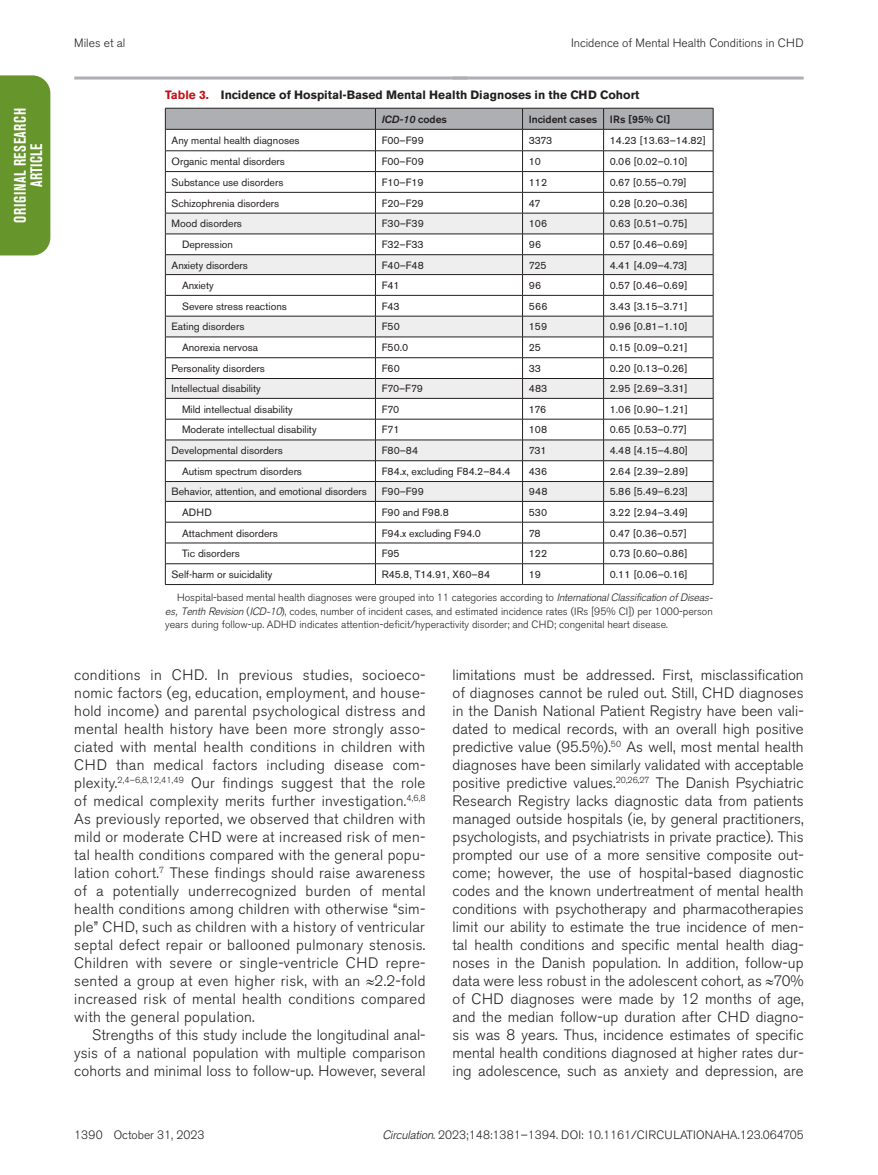
<style>
.page{position:relative;width:878px;height:1175px;background:#fff}
.page>*{position:absolute;margin:0;border:0;box-sizing:border-box;transform-origin:0 0}
.t1{font:700 condensed 16.5px/16.5px "Akzidenz Grotesk BE";letter-spacing:.045em;color:#fff;text-align:center;scale:.9 1}
.t2{font:300 15px/18px "Akzidenz Grotesk BE";letter-spacing:.005em;color:#231f20;text-align:justify}
.t3{font:300 12px "Akzidenz Grotesk BE";color:#231f20}
.t4{font:700 12px "Akzidenz Grotesk BE";color:#231f20}
.t5{font:10.5px "Akzidenz Grotesk BE";color:#231f20}
.t6{font:300 10.5px/13.5px "Akzidenz Grotesk BE";color:#231f20;text-align:justify}
.t7{font:500 10.5px "Akzidenz Grotesk BE";color:#231f20}
.t8{font:italic 500 10.5px "Akzidenz Grotesk BE";color:#231f20}
.s1{color:#c4121a}
.s2{font-style:normal}
.s3{font-family:"Akzidenz Grotesk";font-style:italic}
</style>
<div class="page">
<div style="left:0;top:75px;width:50px;height:180px;background:#66952c"></div>
<svg style="left:467px;top:76px;width:336px;height:4px"></svg>
<svg style="left:74px;top:76px;width:393px;height:4px"></svg>
<hr style="left:165px;top:584px;width:210px;height:1px;background:#231f20">
<hr style="left:375px;top:584px;width:147px;height:1px;background:#231f20">
<hr style="left:522px;top:584px;width:81px;height:1px;background:#231f20">
<svg style="left:165px;top:108px;width:549px;height:476px"></svg>
<hr style="left:603px;top:584px;width:110px;height:1px;background:#231f20">
<p class="t1" style="left:12px;top:223px;width:128px;rotate:-90deg">ORIGINAL RESEARCH<br>ARTICLE</p>
<p class="t3" style="left:74px;top:36px;width:52px">Miles et al</p>
<p class="t3" style="left:571px;top:36px;width:234px">Incidence of Mental Health Conditions in CHD</p>
<p class="t4" style="left:165px;top:88px;width:475px"><span class="s1">Table 3.</span> Incidence of Hospital-Based Mental Health Diagnoses in the CHD Cohort</p>
<p class="t8" style="left:381px;top:114px;width:67px">ICD-10 <span class="s2">codes</span></p>
<p class="t7" style="left:528px;top:113px;width:143px">Incident cases IRs [95% CI]</p>
<p class="t5" style="left:171px;top:134px;width:129px">Any mental health diagnoses</p>
<p class="t5" style="left:381px;top:134px;width:44px">F00–F99</p>
<p class="t5" style="left:528px;top:134px;width:25px">3373</p>
<p class="t5" style="left:609px;top:134px;width:98px">14.23 [13.63–14.82]</p>
<p class="t5" style="left:171px;top:155px;width:115px">Organic mental disorders</p>
<p class="t5" style="left:381px;top:155px;width:44px">F00–F09</p>
<p class="t5" style="left:528px;top:155px;width:14px">10</p>
<p class="t5" style="left:609px;top:155px;width:80px">0.06 [0.02–0.10]</p>
<p class="t5" style="left:171px;top:176px;width:113px">Substance use disorders</p>
<p class="t5" style="left:381px;top:176px;width:43px">F10–F19</p>
<p class="t5" style="left:528px;top:176px;width:20px">112</p>
<p class="t5" style="left:609px;top:176px;width:78px">0.67 [0.55–0.79]</p>
<p class="t5" style="left:171px;top:197px;width:109px">Schizophrenia disorders</p>
<p class="t5" style="left:381px;top:197px;width:43px">F20–F29</p>
<p class="t5" style="left:528px;top:197px;width:13px">47</p>
<p class="t5" style="left:609px;top:197px;width:80px">0.28 [0.20–0.36]</p>
<p class="t5" style="left:171px;top:217px;width:72px">Mood disorders</p>
<p class="t5" style="left:381px;top:217px;width:44px">F30–F39</p>
<p class="t5" style="left:528px;top:217px;width:20px">106</p>
<p class="t5" style="left:609px;top:217px;width:79px">0.63 [0.51–0.75]</p>
<p class="t5" style="left:182px;top:238px;width:52px">Depression</p>
<p class="t5" style="left:381px;top:238px;width:43px">F32–F33</p>
<p class="t5" style="left:528px;top:238px;width:14px">96</p>
<p class="t5" style="left:609px;top:238px;width:79px">0.57 [0.46–0.69]</p>
<p class="t5" style="left:171px;top:259px;width:78px">Anxiety disorders</p>
<p class="t5" style="left:381px;top:259px;width:44px">F40–F48</p>
<p class="t5" style="left:528px;top:259px;width:19px">725</p>
<p class="t5" style="left:609px;top:259px;width:79px">4.41 [4.09–4.73]</p>
<p class="t5" style="left:182px;top:279px;width:33px">Anxiety</p>
<p class="t5" style="left:381px;top:279px;width:19px">F41</p>
<p class="t5" style="left:528px;top:279px;width:14px">96</p>
<p class="t5" style="left:609px;top:279px;width:79px">0.57 [0.46–0.69]</p>
<p class="t5" style="left:182px;top:300px;width:106px">Severe stress reactions</p>
<p class="t5" style="left:381px;top:300px;width:19px">F43</p>
<p class="t5" style="left:528px;top:300px;width:20px">566</p>
<p class="t5" style="left:609px;top:300px;width:79px">3.43 [3.15–3.71]</p>
<p class="t5" style="left:171px;top:320px;width:74px">Eating disorders</p>
<p class="t5" style="left:381px;top:320px;width:20px">F50</p>
<p class="t5" style="left:528px;top:320px;width:20px">159</p>
<p class="t5" style="left:609px;top:320px;width:80px">0.96 [0.81–1.10]</p>
<p class="t5" style="left:182px;top:341px;width:78px">Anorexia nervosa</p>
<p class="t5" style="left:381px;top:341px;width:28px">F50.0</p>
<p class="t5" style="left:528px;top:341px;width:14px">25</p>
<p class="t5" style="left:609px;top:341px;width:80px">0.15 [0.09–0.21]</p>
<p class="t5" style="left:171px;top:362px;width:95px">Personality disorders</p>
<p class="t5" style="left:381px;top:362px;width:20px">F60</p>
<p class="t5" style="left:528px;top:362px;width:14px">33</p>
<p class="t5" style="left:609px;top:362px;width:79px">0.20 [0.13–0.26]</p>
<p class="t5" style="left:171px;top:382px;width:91px">Intellectual disability</p>
<p class="t5" style="left:381px;top:382px;width:43px">F70–F79</p>
<p class="t5" style="left:528px;top:382px;width:20px">483</p>
<p class="t5" style="left:609px;top:382px;width:80px">2.95 [2.69–3.31]</p>
<p class="t5" style="left:182px;top:403px;width:112px">Mild intellectual disability</p>
<p class="t5" style="left:381px;top:403px;width:19px">F70</p>
<p class="t5" style="left:528px;top:403px;width:19px">176</p>
<p class="t5" style="left:609px;top:403px;width:80px">1.06 [0.90–1.21]</p>
<p class="t5" style="left:182px;top:423px;width:136px">Moderate intellectual disability</p>
<p class="t5" style="left:381px;top:423px;width:19px">F71</p>
<p class="t5" style="left:528px;top:423px;width:20px">108</p>
<p class="t5" style="left:609px;top:423px;width:79px">0.65 [0.53–0.77]</p>
<p class="t5" style="left:171px;top:444px;width:113px">Developmental disorders</p>
<p class="t5" style="left:381px;top:444px;width:38px">F80–84</p>
<p class="t5" style="left:528px;top:444px;width:19px">731</p>
<p class="t5" style="left:609px;top:444px;width:80px">4.48 [4.15–4.80]</p>
<p class="t5" style="left:182px;top:465px;width:121px">Autism spectrum disorders</p>
<p class="t5" style="left:381px;top:465px;width:130px">F84.x, excluding F84.2–84.4</p>
<p class="t5" style="left:528px;top:465px;width:20px">436</p>
<p class="t5" style="left:609px;top:465px;width:80px">2.64 [2.39–2.89]</p>
<p class="t5" style="left:171px;top:485px;width:197px">Behavior, attention, and emotional disorders</p>
<p class="t5" style="left:381px;top:485px;width:44px">F90–F99</p>
<p class="t5" style="left:528px;top:485px;width:20px">948</p>
<p class="t5" style="left:609px;top:485px;width:80px">5.86 [5.49–6.23]</p>
<p class="t5" style="left:182px;top:506px;width:31px">ADHD</p>
<p class="t5" style="left:381px;top:506px;width:69px">F90 and F98.8</p>
<p class="t5" style="left:528px;top:506px;width:20px">530</p>
<p class="t5" style="left:609px;top:506px;width:80px">3.22 [2.94–3.49]</p>
<p class="t5" style="left:182px;top:526px;width:97px">Attachment disorders</p>
<p class="t5" style="left:381px;top:526px;width:101px">F94.x excluding F94.0</p>
<p class="t5" style="left:528px;top:526px;width:13px">78</p>
<p class="t5" style="left:609px;top:526px;width:79px">0.47 [0.36–0.57]</p>
<p class="t5" style="left:182px;top:547px;width:59px">Tic disorders</p>
<p class="t5" style="left:381px;top:547px;width:19px">F95</p>
<p class="t5" style="left:528px;top:547px;width:20px">122</p>
<p class="t5" style="left:609px;top:547px;width:79px">0.73 [0.60–0.86]</p>
<p class="t5" style="left:171px;top:568px;width:102px">Self-harm or suicidality</p>
<p class="t5" style="left:381px;top:568px;width:110px">R45.8, T14.91, X60–84</p>
<p class="t5" style="left:528px;top:568px;width:14px">19</p>
<p class="t5" style="left:609px;top:568px;width:80px">0.11 [0.06–0.16]</p>
<p class="t6" style="left:165px;top:591px;width:549px;text-indent:12px">Hospital-based mental health diagnoses were grouped into 11 categories according to <span class="s3">International Classification of Diseas&shy;es, Tenth Revision</span> (<span class="s3">ICD-10</span>), codes, number of incident cases, and estimated incidence rates (IRs [95% CI]) per 1000-person years during follow-up. ADHD indicates attention-deficit/hyperactivity disorder; and CHD; congenital heart disease.</p>
<p class="t2" style="left:74px;top:666px;width:353px">conditions in CHD. In previous studies, socioeco&shy;nomic factors (eg, education, employment, and house&shy;hold income) and parental psychological distress and mental health history have been more strongly asso&shy;ciated with mental health conditions in children with CHD than medical factors including disease com&shy;plexity.<sup>2,4–6,8,12,41,49</sup> Our findings suggest that the role of medical complexity merits further investigation.<sup>4,6,8<br></sup>As previously reported, we observed that children with mild or moderate CHD were at increased risk of men&shy;tal health conditions compared with the general popu&shy;lation cohort.<sup>7</sup> These findings should raise awareness of a potentially underrecognized burden of mental health conditions among children with otherwise “sim&shy;ple” CHD, such as children with a history of ventricular septal defect repair or ballooned pulmonary stenosis.<br>Children with severe or single-ventricle CHD repre&shy;sented a group at even higher risk, with an ≈2.2-fold increased risk of mental health conditions compared with the general population.</p>
<p class="t2" style="left:74px;top:1026px;width:353px;text-indent:18px">Strengths of this study include the longitudinal anal&shy;ysis of a national population with multiple comparison cohorts and minimal loss to follow-up. However, several</p>
<p class="t2" style="left:452px;top:666px;width:353px">limitations must be addressed. First, misclassification of diagnoses cannot be ruled out. Still, CHD diagnoses in the Danish National Patient Registry have been vali&shy;dated to medical records, with an overall high positive predictive value (95.5%).<sup>50</sup> As well, most mental health diagnoses have been similarly validated with acceptable positive predictive values.<sup>20,26,27</sup> The Danish Psychiatric Research Registry lacks diagnostic data from patients managed outside hospitals (ie, by general practitioners, psychologists, and psychiatrists in private practice). This prompted our use of a more sensitive composite out&shy;come; however, the use of hospital-based diagnostic codes and the known undertreatment of mental health conditions with psychotherapy and pharmacotherapies limit our ability to estimate the true incidence of men&shy;tal health conditions and specific mental health diag&shy;noses in the Danish population. In addition, follow-up data were less robust in the adolescent cohort, as ≈70% of CHD diagnoses were made by 12 months of age, and the median follow-up duration after CHD diagno&shy;sis was 8 years. Thus, incidence estimates of specific mental health conditions diagnosed at higher rates dur&shy;ing adolescence, such as anxiety and depression, are</p>
<p class="t3" style="left:74px;top:1128px;width:132px">1390 October 31, 2023</p>
<p class="t3" style="left:382px;top:1128px;width:423px"><span class="s3">Circulation</span>. 2023;148:1381–1394. DOI: 10.1161/CIRCULATIONAHA.123.064705</p>
</div>
